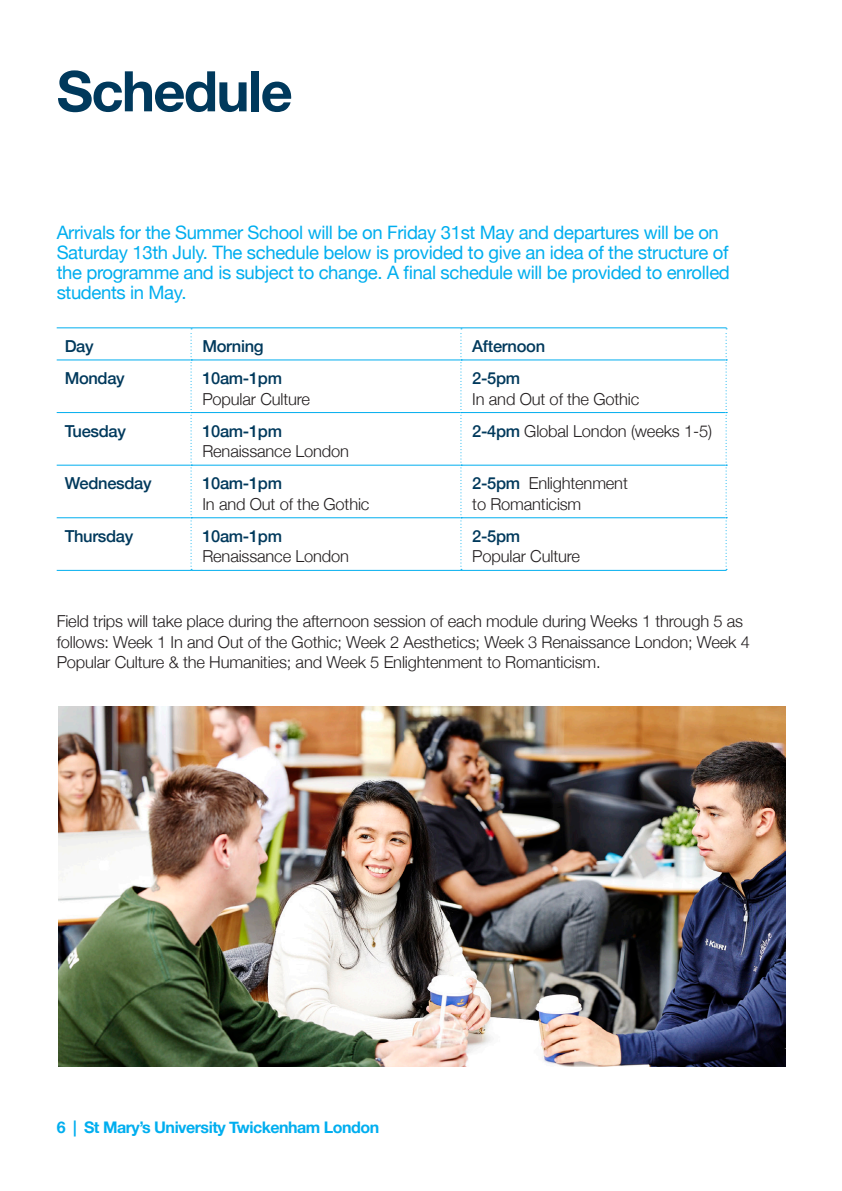
<style>
.page{position:relative;width:842px;height:1191px;background:#fff}
.page>*{position:absolute;margin:0;border:0;box-sizing:border-box;transform-origin:0 0}
.Heading{font:700 56px "Helvetica Neue";letter-spacing:-.03em;color:#00395c}
.Intro{font:18.4px/20px "Helvetica Neue";letter-spacing:-.02em;color:#00aeef}
.Body{font:300 16.4px/20.4px "Helvetica Neue";letter-spacing:-.01em;color:#231f20}
.Body-2{font:500 16.4px "Helvetica Neue";letter-spacing:-.02em;color:#00395c}
.t1{font:700 16px "Helvetica Neue";letter-spacing:-.03em;color:#00aeef}
.s1{font-weight:500;color:#00395c}
</style>
<div class="page">
<hr style="left:57px;top:327px;width:134px;height:1px;background:#00aeef">
<hr style="left:191px;top:327px;width:270px;height:1px;background:#00aeef">
<hr style="left:461px;top:327px;width:266px;height:1px;background:#00aeef">
<hr style="left:57px;top:359px;width:134px;height:1px;background:#00aeef">
<hr style="left:192px;top:359px;width:268px;height:1px;background:#00aeef">
<hr style="left:461px;top:359px;width:265px;height:1px;background:#00aeef">
<hr style="left:57px;top:412px;width:134px;height:1px;background:#00aeef">
<hr style="left:192px;top:412px;width:268px;height:1px;background:#00aeef">
<hr style="left:461px;top:412px;width:265px;height:1px;background:#00aeef">
<hr style="left:57px;top:464px;width:134px;height:1px;background:#00aeef">
<hr style="left:192px;top:464px;width:268px;height:1px;background:#00aeef">
<hr style="left:461px;top:464px;width:265px;height:1px;background:#00aeef">
<hr style="left:57px;top:517px;width:134px;height:1px;background:#00aeef">
<hr style="left:192px;top:517px;width:268px;height:1px;background:#00aeef">
<hr style="left:461px;top:517px;width:265px;height:1px;background:#00aeef">
<hr style="left:57px;top:570px;width:134px;height:1px;background:#00aeef">
<hr style="left:191px;top:570px;width:270px;height:1px;background:#00aeef">
<hr style="left:461px;top:570px;width:266px;height:1px;background:#00aeef">
<svg style="left:191px;top:328px;width:1px;height:242px"></svg>
<svg style="left:460px;top:328px;width:2px;height:242px"></svg>
<svg style="left:726px;top:328px;width:1px;height:242px"></svg>
<img style="left:58px;top:706px;width:727px;height:360px">
<p class="Heading" style="left:57px;top:47px;width:238px">Schedule</p>
<p class="Intro" style="left:57px;top:223px;width:675px">Arrivals for the Summer School will be on Friday 31st May and departures will be on Saturday 13th July. The schedule below is provided to give an idea of the structure of the programme and is subject to change. A final schedule will be provided to enrolled students in May.</p>
<p class="Body-2" style="left:65px;top:333px;width:30px">Day</p>
<p class="Body-2" style="left:202px;top:333px;width:63px">Morning</p>
<p class="Body-2" style="left:472px;top:333px;width:74px">Afternoon</p>
<p class="Body-2" style="left:65px;top:365px;width:62px">Monday</p>
<p class="Body" style="left:202px;top:367px;width:109px"><span class="s1">10am-1pm<br></span>Popular Culture</p>
<p class="Body" style="left:472px;top:367px;width:169px"><span class="s1">2-5pm<br></span>In and Out of the Gothic</p>
<p class="Body-2" style="left:65px;top:417px;width:63px">Tuesday</p>
<p class="Body" style="left:202px;top:419px;width:148px"><span class="s1">10am-1pm<br></span>Renaissance London</p>
<p class="Body" style="left:472px;top:419px;width:241px"><span class="s1">2-4pm</span> Global London (weeks 1-5)</p>
<p class="Body-2" style="left:65px;top:470px;width:88px">Wednesday</p>
<p class="Body" style="left:202px;top:472px;width:169px"><span class="s1">10am-1pm<br></span>In and Out of the Gothic</p>
<p class="Body" style="left:472px;top:472px;width:157px"><span class="s1">2-5pm</span> Enlightenment to Romanticism</p>
<p class="Body-2" style="left:65px;top:523px;width:70px">Thursday</p>
<p class="Body" style="left:202px;top:524px;width:148px"><span class="s1">10am-1pm<br></span>Renaissance London</p>
<p class="Body" style="left:472px;top:524px;width:109px"><span class="s1">2-5pm<br></span>Popular Culture</p>
<p class="Body" style="left:57px;top:610px;width:695px">Field trips will take place during the afternoon session of each module during Weeks 1 through 5 as follows: Week 1 In and Out of the Gothic; Week 2 Aesthetics; Week 3 Renaissance London; Week 4<br>Popular Culture &amp; the Humanities; and Week 5 Enlightenment to Romanticism.</p>
<p class="t1" style="left:57px;top:1114px;width:324px">6 | St Mary’s University Twickenham London</p>
</div>
